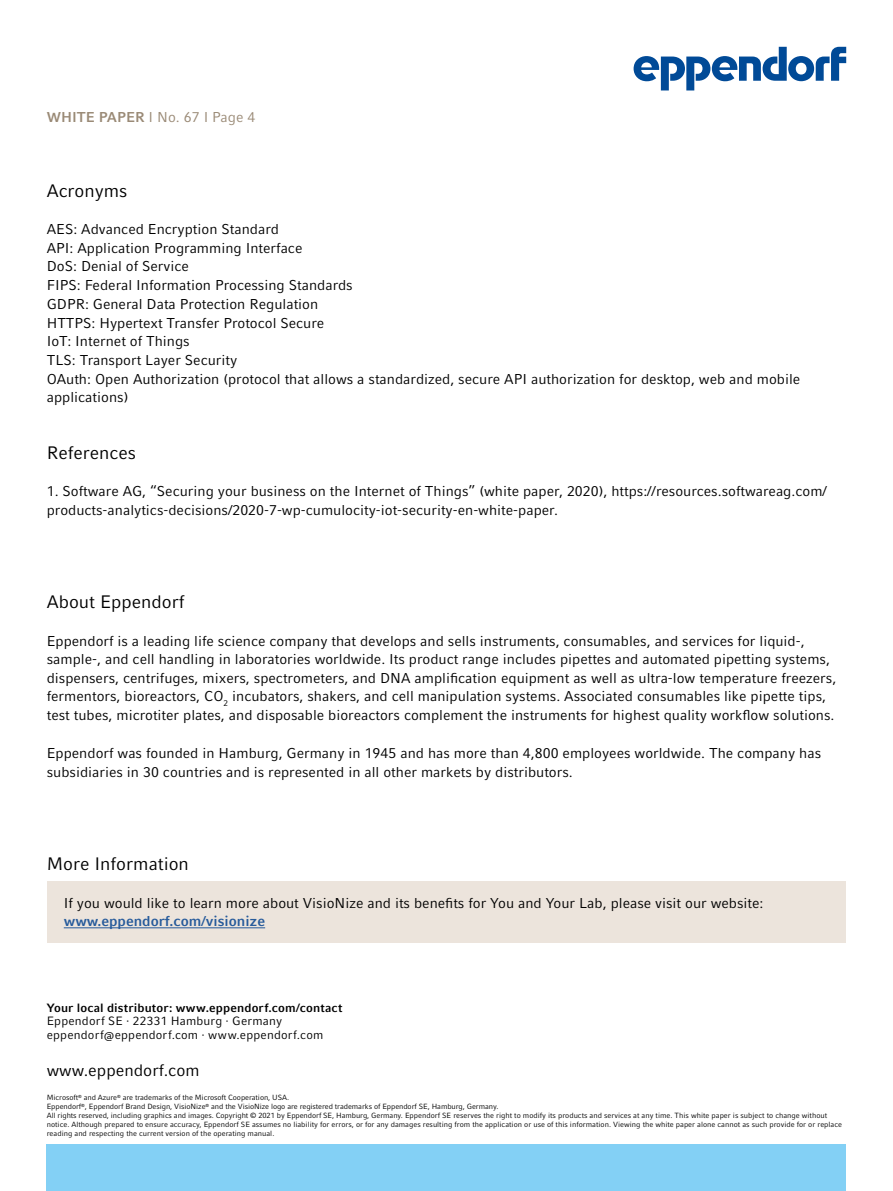
<style>
.page{position:relative;width:893px;height:1191px;background:#fff}
.page>*{position:absolute;margin:0;border:0;box-sizing:border-box;transform-origin:0 0}
.t1{font:18px "Compatil Factfor Eppendorf";color:#000}
.t2{font:16.5px "Compatil Factfor Eppendorf";color:#000}
.t3{font:14.25px/18.8px "Compatil Factfor Eppendorf";color:#000}
.t4{font:700 14.25px "Compatil Factfor Eppendorf";color:#275b9b}
.t5{font:14.25px "Compatil Factfor Eppendorf";color:#9a8a76}
.t6{font:12px/13.5px "Compatil Factfor Eppendorf";letter-spacing:.015em;color:#000}
.t7{font:700 12px "Compatil Factfor Eppendorf";letter-spacing:.01em;color:#000}
.t8{font:7.5px/9px "Compatil Factfor Eppendorf";color:#000}
.s1{font-weight:700}
</style>
<div class="page">
<div style="left:47px;top:1144px;width:799px;height:47px;background:#83d0f5"></div>
<svg style="left:634px;top:47px;width:212px;height:43px"></svg>
<div style="left:47px;top:881px;width:799px;height:61px;background:#ece4dc"></div>
<hr style="left:64px;top:927px;width:201px;height:1px;background:#275b9b">
<p class="t5" style="left:47px;top:108px;width:210px"><span class="s1">WHITE PAPER</span> I No. 67 I Page 4</p>
<p class="t1" style="left:47px;top:180px;width:82px">Acronyms</p>
<p class="t3" style="left:47px;top:220px;width:755px">AES: Advanced Encryption Standard<br>API: Application Programming Interface<br>DoS: Denial of Service<br>FIPS: Federal Information Processing Standards<br>GDPR: General Data Protection Regulation<br>HTTPS: Hypertext Transfer Protocol Secure<br>IoT: Internet of Things<br>TLS: Transport Layer Security<br>OAuth: Open Authorization (protocol that allows a standardized, secure API authorization for desktop, web and mobile applications)</p>
<p class="t1" style="left:47px;top:442px;width:91px">References</p>
<p class="t3" style="left:47px;top:482px;width:782px">1. Software AG, “Securing your business on the Internet of Things” (white paper, 2020), https://resources.softwareag.com/ products-analytics-decisions/2020-7-wp-cumulocity-iot-security-en-white-paper.</p>
<p class="t1" style="left:47px;top:591px;width:139px">About Eppendorf</p>
<p class="t3" style="left:47px;top:631px;width:791px">Eppendorf is a leading life science company that develops and sells instruments, consumables, and services for liquid-, sample-, and cell handling in laboratories worldwide. Its product range includes pipettes and automated pipetting systems, dispensers, centrifuges, mixers, spectrometers, and DNA amplification equipment as well as ultra-low temperature freezers, fermentors, bioreactors, CO<sub>2</sub> incubators, shakers, and cell manipulation systems. Associated consumables like pipette tips, test tubes, microtiter plates, and disposable bioreactors complement the instruments for highest quality workflow solutions.</p>
<p class="t3" style="left:47px;top:743px;width:776px">Eppendorf was founded in Hamburg, Germany in 1945 and has more than 4,800 employees worldwide. The company has subsidiaries in 30 countries and is represented in all other markets by distributors.</p>
<p class="t1" style="left:47px;top:853px;width:144px">More Information</p>
<p class="t3" style="left:64px;top:893px;width:701px">If you would like to learn more about VisioNize and its benefits for You and Your Lab, please visit our website:</p>
<p class="t4" style="left:64px;top:913px;width:203px">www.eppendorf.com/visionize</p>
<p class="t7" style="left:47px;top:1000px;width:297px">Your local distributor: www.eppendorf.com/contact</p>
<p class="t6" style="left:47px;top:1014px;width:278px">Eppendorf SE · 22331 Hamburg · Germany eppendorf@eppendorf.com · www.eppendorf.com</p>
<p class="t2" style="left:47px;top:1060px;width:154px">www.eppendorf.com</p>
<p class="t8" style="left:47px;top:1093px;width:797px">Microsoft<sup>®</sup> and Azure<sup>®</sup> are trademarks of the Microsoft Cooperation, USA.<br>Eppendorf<sup>®</sup>, Eppendorf Brand Design, VisioNize<sup>®</sup> and the VisioNize logo are registered trademarks of Eppendorf SE, Hamburg, Germany.<br>All rights reserved, including graphics and images. Copyright © 2021 by Eppendorf SE, Hamburg, Germany. Eppendorf SE reserves the right to modify its products and services at any time. This white paper is subject to change without notice. Although prepared to ensure accuracy, Eppendorf SE assumes no liability for errors, or for any damages resulting from the application or use of this information. Viewing the white paper alone cannot as such provide for or replace reading and respecting the current version of the operating manual.</p>
</div>
